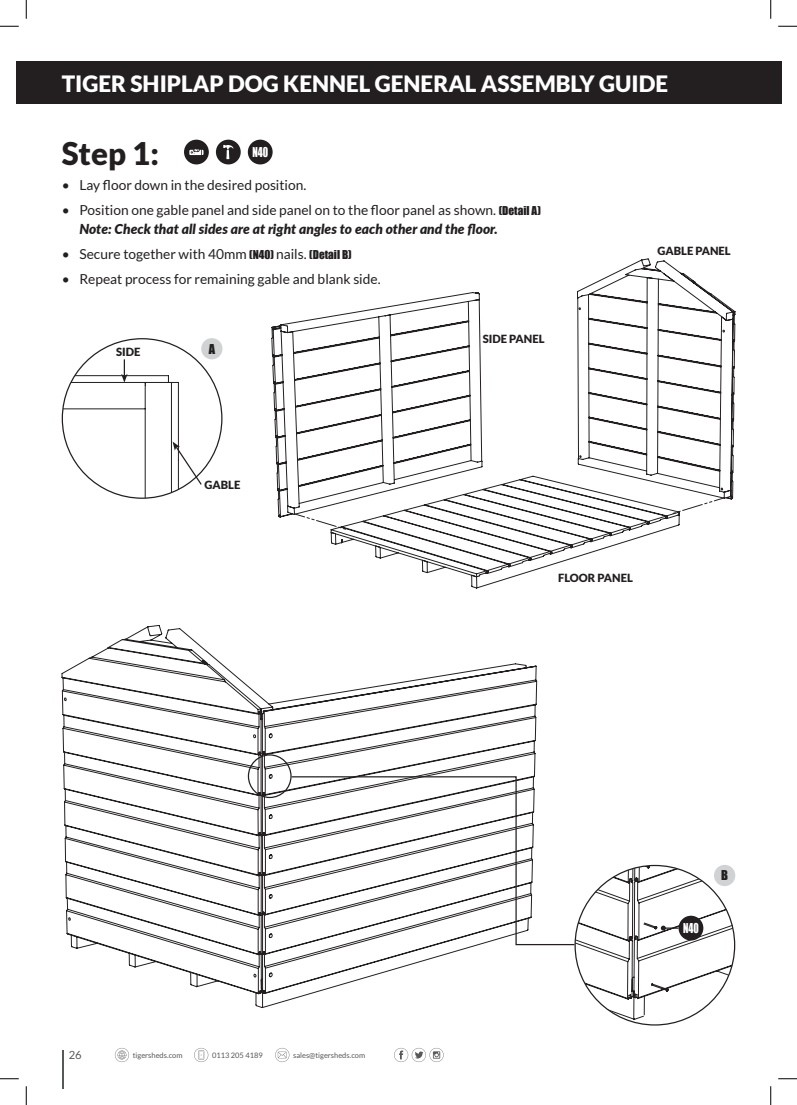
<style>
.page{position:relative;width:797px;height:1105px;background:#fff}
.page>*{position:absolute;margin:0;border:0;box-sizing:border-box;transform-origin:0 0}
.t1{font:900 31.25px "Lato";color:#231f20}
.t2{font:900 22.5px "Lato";color:#fff}
.t3{font:italic 900 13.75px/18.8px "Lato";color:#231f20}
.t4{font:13.75px "Lato";color:#231f20}
.t5{font:12.5px "Impact";color:#fff;scale:.8 1}
.t6{font:12.5px "Impact";color:#231f20}
.t7{font:900 11.25px "Lato";color:#231f20}
.t8{font:11.25px "Lato";color:#57585a}
.t9{font:7.5px "Lato";color:#57585a}
.s1{font-weight:400;font-style:normal}
.s2{font-family:"Impact";font-weight:400;font-style:normal;font-size:11.25px}
.s3{font-family:"Impact";font-size:11.25px}
</style>
<div class="page">
<svg style="left:271px;top:258px;width:464px;height:331px"></svg>
<svg style="left:672px;top:497px;width:53px;height:17px"></svg>
<svg style="left:294px;top:513px;width:52px;height:17px"></svg>
<div style="left:16px;top:62px;width:765px;height:42px;background:#231f20"></div>
<hr style="left:62px;top:1050px;width:1px;height:39px;background:#57585a">
<svg style="left:394px;top:1048px;width:49px;height:14px"></svg>
<svg style="left:194px;top:1048px;width:14px;height:14px"></svg>
<svg style="left:275px;top:1048px;width:14px;height:14px"></svg>
<svg style="left:115px;top:1048px;width:14px;height:14px"></svg>
<div style="left:184px;top:140px;width:25px;height:24px;background:#231f20;border-radius:50%"></div>
<svg style="left:189px;top:149px;width:14px;height:6px"></svg>
<div style="left:248px;top:140px;width:25px;height:24px;background:#231f20;border-radius:50%"></div>
<div style="left:714px;top:865px;width:21px;height:21px;background:#d1d2d4;border-radius:50%"></div>
<hr style="left:62px;top:375px;width:106px;height:1px;background:#231f20">
<hr style="left:62px;top:408px;width:83px;height:1px;background:#231f20">
<hr style="left:62px;top:382px;width:83px;height:1px;background:#231f20">
<hr style="left:178px;top:460px;width:1px;height:32px;background:#231f20">
<hr style="left:178px;top:382px;width:1px;height:78px;background:#231f20">
<hr style="left:171px;top:382px;width:1px;height:112px;background:#231f20">
<hr style="left:145px;top:385px;width:1px;height:113px;background:#231f20">
<svg style="left:145px;top:376px;width:33px;height:9px"></svg>
<div style="left:201px;top:338px;width:21px;height:21px;background:#d1d2d4;border-radius:50%"></div>
<svg style="left:121px;top:359px;width:7px;height:23px"></svg>
<svg style="left:173px;top:441px;width:30px;height:45px"></svg>
<div style="left:216px;top:140px;width:25px;height:24px;background:#231f20;border-radius:50%"></div>
<svg style="left:223px;top:145px;width:10px;height:14px"></svg>
<svg style="left:575px;top:865px;width:159px;height:155px"></svg>
<div style="left:678px;top:916px;width:25px;height:24px;background:#231f20;border-radius:50%"></div>
<svg style="left:61px;top:625px;width:476px;height:383px"></svg>
<svg style="left:0;top:25px;width:19px;height:2px"></svg>
<svg style="left:778px;top:25px;width:19px;height:2px"></svg>
<svg style="left:0;top:1078px;width:19px;height:1px"></svg>
<svg style="left:778px;top:1078px;width:19px;height:1px"></svg>
<svg style="left:25px;top:0;width:2px;height:19px"></svg>
<svg style="left:25px;top:1086px;width:2px;height:19px"></svg>
<svg style="left:770px;top:0;width:1px;height:19px"></svg>
<svg style="left:770px;top:1086px;width:1px;height:19px"></svg>
<h2 class="t2" style="left:62px;top:71px;width:608px">TIGER SHIPLAP DOG KENNEL GENERAL ASSEMBLY GUIDE</h2>
<h1 class="t1" style="left:62px;top:135px;width:99px">Step 1:</h1>
<p class="t4" style="left:62px;top:177px;width:246px">• Lay floor down in the desired position.</p>
<p class="t3" style="left:79px;top:200px;width:463px;text-indent:-18px"><span class="s1">• Position one gable panel and side panel on to the floor panel as shown.</span> <span class="s2">(Detail A)<br></span>Note: Check that all sides are at right angles to each other and the floor.</p>
<p class="t4" style="left:62px;top:246px;width:291px">• Secure together with 40mm <span class="s3">(N40)</span> nails. <span class="s3">(Detail B)</span></p>
<p class="t4" style="left:62px;top:271px;width:320px">• Repeat process for remaining gable and blank side.</p>
<p class="t5" style="left:252px;top:142px;width:21px">N40</p>
<p class="t7" style="left:116px;top:345px;width:26px">SIDE</p>
<p class="t6" style="left:209px;top:339px;width:8px">A</p>
<p class="t7" style="left:482px;top:332px;width:63px">SIDE PANEL</p>
<p class="t7" style="left:657px;top:244px;width:75px">GABLE PANEL</p>
<p class="t7" style="left:204px;top:478px;width:37px">GABLE</p>
<p class="t7" style="left:558px;top:571px;width:76px">FLOOR PANEL</p>
<p class="t8" style="left:69px;top:1049px;width:15px">26</p>
<p class="t9" style="left:133px;top:1051px;width:51px">tigersheds.com</p>
<p class="t9" style="left:212px;top:1051px;width:52px">0113 205 4189</p>
<p class="t9" style="left:293px;top:1051px;width:74px">sales@tigersheds.com</p>
<p class="t5" style="left:683px;top:918px;width:21px">N40</p>
<p class="t6" style="left:721px;top:866px;width:8px">B</p>
</div>
